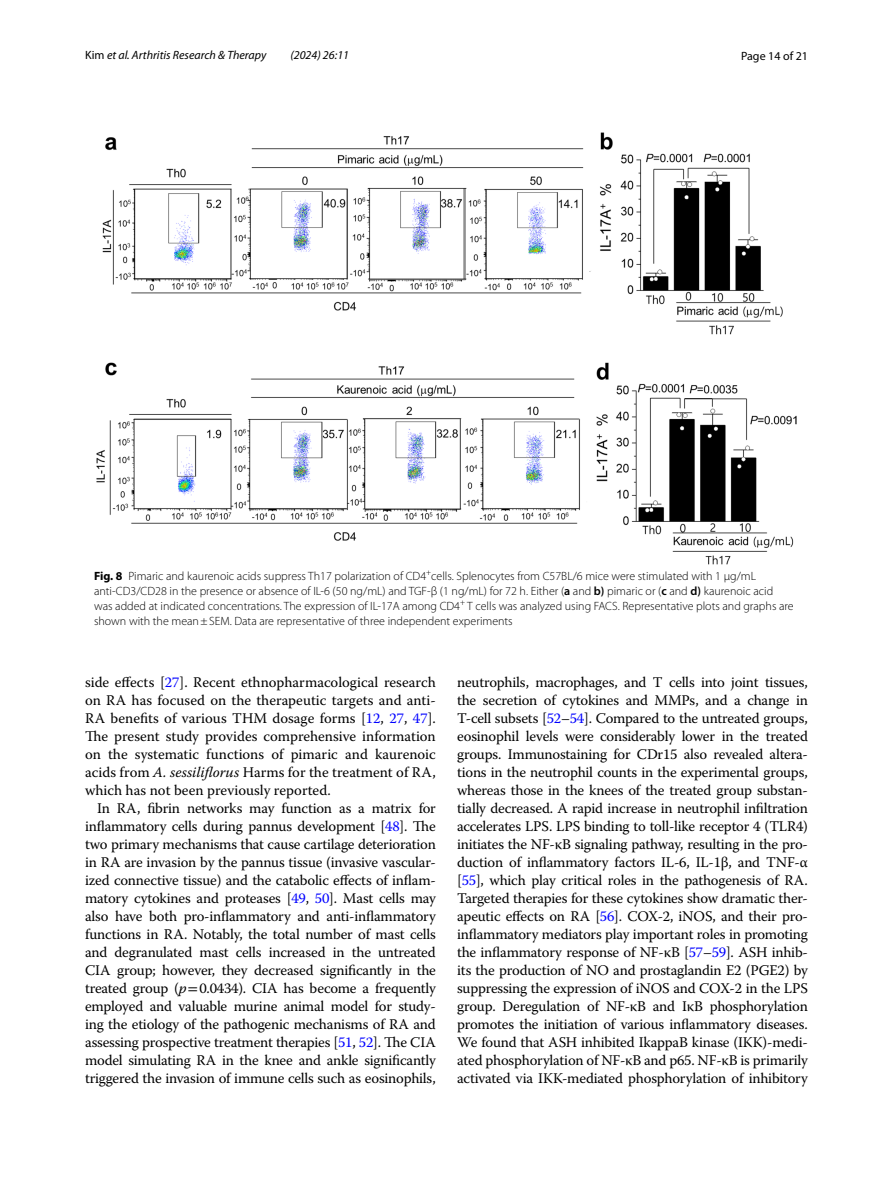
<style>
.page{position:relative;width:893px;height:1187px;background:#fff}
.page>*{position:absolute;margin:0;border:0;box-sizing:border-box;transform-origin:0 0}
.t1{font:14.7px/18px "Warnock Pro";letter-spacing:-.01em;color:#000;text-align:justify}
.t2{font:300 12px/15px "Myriad Pro";color:#000}
.t3{font:italic 12px "Myriad Pro";color:#000}
.t4{font:12px "Myriad Pro";color:#000}
.s1{font-style:normal}
.s2{font-weight:700}
.s3{font-weight:600}
.s4{color:#00f}
.s5{font-style:italic}
.s6{font-family:"STIX"}
</style>
<div class="page">
<img style="left:96px;top:133px;width:701px;height:431px">
<p class="t3" style="left:85px;top:48px;width:183px"><span class="s1">Kim</span> et al. Arthritis Research &amp; Therapy</p>
<p class="t3" style="left:290px;top:48px;width:60px">(2024) 26:11</p>
<p class="t4" style="left:741px;top:48px;width:68px">Page 14 of 21</p>
<p class="t2" style="left:94px;top:568px;width:701px"><span class="s2">Fig. 8</span> Pimaric and kaurenoic acids suppress Th17 polarization of -CD4<sup>+</sup>cells. Splenocytes from C57BL/6 mice were stimulated with 1 μg/mL anti-CD3/CD28 in the presence or absence of IL-6 (50 ng/mL) and TGF-β (1 ng/mL) for 72 h. Either (<span class="s3">a</span> and <span class="s3">b)</span> pimaric or (<span class="s3">c</span> and <span class="s3">d)</span> kaurenoic acid was added at indicated concentrations. The expression of IL-17A among -CD4<sup>+</sup> T cells was analyzed using FACS. Representative plots and graphs are shown with the mean±SEM. Data are representative of three independent experiments</p>
<p class="t1" style="left:85px;top:672px;width:352px">side effects [<span class="s4">27</span>]. Recent ethnopharmacological research on RA has focused on the therapeutic targets and anti-RA benefits of various THM dosage forms [<span class="s4">12</span>, <span class="s4">27</span>, <span class="s4">47</span>].<br>The present study provides comprehensive information on the systematic functions of pimaric and kaurenoic acids from <span class="s5">A. sessiliflorus</span> Harms for the treatment of RA, which has not been previously reported.</p>
<p class="t1" style="left:85px;top:798px;width:352px;text-indent:12px">In RA, fibrin networks may function as a matrix for inflammatory cells during pannus development [<span class="s4">48</span>]. The two primary mechanisms that cause cartilage deterioration in RA are invasion by the pannus tissue (invasive vascular&shy;ized connective tissue) and the catabolic effects of inflam&shy;matory cytokines and proteases [<span class="s4">49</span>, <span class="s4">50</span>]. Mast cells may also have both pro-inflammatory and anti-inflammatory functions in RA. Notably, the total number of mast cells and degranulated mast cells increased in the untreated CIA group; however, they decreased significantly in the treated group (<span class="s5">p</span><span class="s6">=</span>0.0434). CIA has become a frequently employed and valuable murine animal model for study&shy;ing the etiology of the pathogenic mechanisms of RA and assessing prospective treatment therapies [<span class="s4">51</span>, <span class="s4">52</span>]. The CIA model simulating RA in the knee and ankle significantly triggered the invasion of immune cells such as eosinophils,</p>
<p class="t1" style="left:457px;top:672px;width:352px">neutrophils, macrophages, and T cells into joint tissues, the secretion of cytokines and MMPs, and a change in T-cell subsets [<span class="s4">52</span>–<span class="s4">54</span>]. Compared to the untreated groups, eosinophil levels were considerably lower in the treated groups. Immunostaining for CDr15 also revealed altera&shy;tions in the neutrophil counts in the experimental groups, whereas those in the knees of the treated group substan&shy;tially decreased. A rapid increase in neutrophil infiltration accelerates LPS. LPS binding to toll-like receptor 4 (TLR4) initiates the NF-κB signaling pathway, resulting in the pro&shy;duction of inflammatory factors IL-6, IL-1β, and TNF-α [<span class="s4">55</span>], which play critical roles in the pathogenesis of RA.<br>Targeted therapies for these cytokines show dramatic ther&shy;apeutic effects on RA [<span class="s4">56</span>]. COX-2, iNOS, and their pro&shy;inflammatory mediators play important roles in promoting the inflammatory response of NF-κB [<span class="s4">57</span>–<span class="s4">59</span>]. ASH inhib&shy;its the production of NO and prostaglandin E2 (PGE2) by suppressing the expression of iNOS and COX-2 in the LPS group. Deregulation of NF-κB and IκB phosphorylation promotes the initiation of various inflammatory diseases.<br>We found that ASH inhibited IkappaB kinase (IKK)-medi&shy;ated phosphorylation of NF-κB and p65. NF-κB is primarily activated via IKK-mediated phosphorylation of inhibitory</p>
</div>
